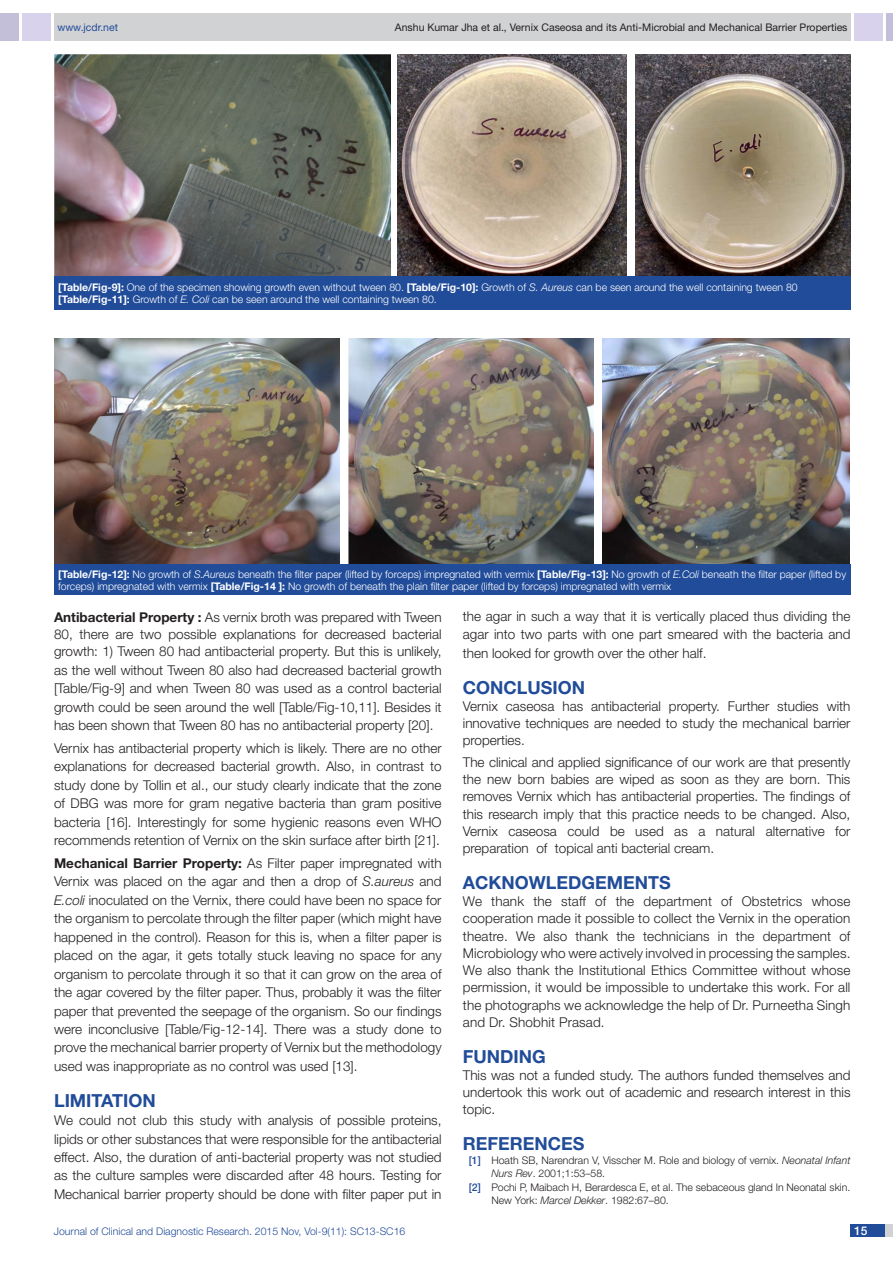
<style>
.page{position:relative;width:893px;height:1263px;background:#fff}
.page>*{position:absolute;margin:0;border:0;box-sizing:border-box;transform-origin:0 0}
.Heading{font:700 18px "Helvetica Neue";color:#214c99}
.Body_text{font:300 13.5px/18.5px "Helvetica Neue";color:#231f20;text-align:justify}
.Heading_Bold{font:300 13.5px/18px "Helvetica Neue";color:#231f20;text-align:justify}
.t1{font:500 12px "Helvetica Neue";color:#fff}
.Table_text{font:300 10.5px/12.6px "Helvetica Neue";color:#fff}
.t2{font:300 10.5px "Helvetica Neue";color:#231f20}
.t3{font:10.5px "Helvetica Neue";color:#231f20}
.t4{font:300 10.5px "Helvetica Neue";color:#214c99}
.t5{font:10.5px "Helvetica Neue";color:#214c99}
.s1{font-weight:700}
.s2{font-style:italic}
.s3{font-weight:500;color:#214c99}
</style>
<div class="page">
<div style="left:54px;top:13px;width:796px;height:28px;background:#d1d2d4"></div>
<div style="left:0;top:13px;width:19px;height:28px;background:#c3bfd8"></div>
<div style="left:22px;top:13px;width:29px;height:28px;background:#d9d2ec"></div>
<div style="left:886px;top:13px;width:7px;height:28px;background:#c3bfd8"></div>
<div style="left:854px;top:13px;width:29px;height:28px;background:#d9d2ec"></div>
<div style="left:850px;top:1224px;width:43px;height:13px;background:#d1d2d4"></div>
<div style="left:850px;top:1224px;width:35px;height:13px;background:#214c99"></div>
<img style="left:54px;top:338px;width:285px;height:227px">
<img style="left:348px;top:338px;width:245px;height:227px">
<img style="left:603px;top:338px;width:247px;height:227px">
<div style="left:54px;top:565px;width:796px;height:30px;background:#214c99"></div>
<img style="left:398px;top:54px;width:229px;height:222px">
<img style="left:636px;top:54px;width:214px;height:222px">
<img style="left:54px;top:54px;width:336px;height:222px">
<div style="left:54px;top:276px;width:796px;height:34px;background:#214c99"></div>
<p class="t5" style="left:57px;top:21px;width:62px">www.jcdr.net</p>
<p class="t3" style="left:395px;top:21px;width:454px">Anshu Kumar Jha et al., Vernix Caseosa and its Anti-Microbial and Mechanical Barrier Properties</p>
<p class="Table_text" style="left:58px;top:280px;width:741px"><span class="s1">[Table/Fig-9]:</span> One of the specimen showing growth even without tween 80. <span class="s1">[Table/Fig-10]:</span> Growth of <span class="s2">S. Aureus</span> can be seen around the well containing tween 80</p>
<p class="Table_text" style="left:58px;top:293px;width:380px"><span class="s1">[Table/Fig-11]:</span> Growth of <span class="s2">E. Coli</span> can be seen around the well containing tween 80.</p>
<p class="Table_text" style="left:58px;top:567px;width:789px"><span class="s1">[Table/Fig-12]:</span> No growth of <span class="s2">S.Aureus</span> beneath the filter paper (lifted by forceps) impregnated with vermix <span class="s1">[Table/Fig-13]:</span> No growth of <span class="s2">E.Coli</span> beneath the filter paper (lifted by forceps) impregnated with vermix <span class="s1">[Table/Fig-14 ]:</span> No growth of beneath the plain filter paper (lifted by forceps) impregnated with vermix</p>
<p class="Heading_Bold" style="left:54px;top:608px;width:389px"><span class="s1">Antibacterial Property :</span> As vernix broth was prepared with Tween 80, there are two possible explanations for decreased bacterial growth: 1) Tween 80 had antibacterial property. But this is unlikely, as the well without Tween 80 also had decreased bacterial growth [Table/Fig-9] and when Tween 80 was used as a control bacterial growth could be seen around the well [Table/Fig-10,11]. Besides it has been shown that Tween 80 has no antibacterial property [20].</p>
<p class="Body_text" style="left:54px;top:739px;width:389px">Vernix has antibacterial property which is likely. There are no other explanations for decreased bacterial growth. Also, in contrast to study done by Tollin et al., our study clearly indicate that the zone of DBG was more for gram negative bacteria than gram positive bacteria [16]. Interestingly for some hygienic reasons even WHO recommends retention of Vernix on the skin surface after birth [21].</p>
<p class="Body_text" style="left:54px;top:853px;width:389px"><span class="s1">Mechanical Barrier Property:</span> As Filter paper impregnated with Vernix was placed on the agar and then a drop of <span class="s2">S.aureus</span> and <span class="s2">E.coli</span> inoculated on the Vernix, there could have been no space for the organism to percolate through the filter paper (which might have happened in the control). Reason for this is, when a filter paper is placed on the agar, it gets totally stuck leaving no space for any organism to percolate through it so that it can grow on the area of the agar covered by the filter paper. Thus, probably it was the filter paper that prevented the seepage of the organism. So our findings were inconclusive [Table/Fig-12-14]. There was a study done to prove the mechanical barrier property of Vernix but the methodology used was inappropriate as no control was used [13].</p>
<p class="Heading" style="left:54px;top:1089px;width:10px">Limi</p>
<p class="Heading" style="left:92px;top:1089px;width:66px">tatio n</p>
<p class="Body_text" style="left:54px;top:1111px;width:389px">We could not club this study with analysis of possible proteins, lipids or other substances that were responsible for the antibacterial effect. Also, the duration of anti-bacterial property was not studied as the culture samples were discarded after 48 hours. Testing for Mechanical barrier property should be done with filter paper put in</p>
<p class="Body_text" style="left:463px;top:606px;width:389px">the agar in such a way that it is vertically placed thus dividing the agar into two parts with one part smeared with the bacteria and then looked for growth over the other half.</p>
<p class="Heading" style="left:463px;top:676px;width:124px">Conclusion</p>
<p class="Body_text" style="left:463px;top:697px;width:389px;line-height:17.2px">Vernix caseosa has antibacterial property. Further studies with innovative techniques are needed to study the mechanical barrier properties.</p>
<p class="Body_text" style="left:463px;top:753px;width:389px;line-height:17.2px">The clinical and applied significance of our work are that presently the new born babies are wiped as soon as they are born. This removes Vernix which has antibacterial properties. The findings of this research imply that this practice needs to be changed. Also, Vernix caseosa could be used as a natural alternative for preparation of topical anti bacterial cream.</p>
<p class="Heading" style="left:463px;top:871px;width:210px">Acknowledgements</p>
<p class="Body_text" style="left:463px;top:892px;width:389px;line-height:17.2px">We thank the staff of the department of Obstetrics whose cooperation made it possible to collect the Vernix in the operation theatre. We also thank the technicians in the department of Microbiology who were actively involved in processing the samples.<br>We also thank the Institutional Ethics Committee without whose permission, it would be impossible to undertake this work. For all the photographs we acknowledge the help of Dr. Purneetha Singh and Dr. Shobhit Prasad.</p>
<p class="Heading" style="left:463px;top:1045px;width:84px">Funding</p>
<p class="Body_text" style="left:463px;top:1066px;width:389px;line-height:17.2px">This was not a funded study. The authors funded themselves and undertook this work out of academic and research interest in this topic.</p>
<p class="Heading" style="left:463px;top:1132px;width:123px">References</p>
<p class="t2" style="left:469px;top:1153px;width:383px"><span class="s3">[1]</span> Hoath SB, Narendran V, Visscher M. Role and biology of vernix. <span class="s2">Neonatal Infant</span></p>
<p class="t2" style="left:491px;top:1167px;width:115px"><span class="s2">Nurs Rev</span>. 2001;1:53–58.</p>
<p class="t2" style="left:469px;top:1180px;width:383px"><span class="s3">[2]</span> Pochi P, Maibach H, Berardesca E, et al. The sebaceous gland In Neonatal skin.</p>
<p class="t2" style="left:491px;top:1194px;width:179px">New York: <span class="s2">Marcel Dekker</span>. 1982:67–80.</p>
<p class="t4" style="left:54px;top:1225px;width:353px">Journal of Clinical and Diagnostic Research. 2015 Nov, Vol-9(11): SC13-SC16</p>
<p class="t1" style="left:854px;top:1223px;width:15px">15</p>
</div>
